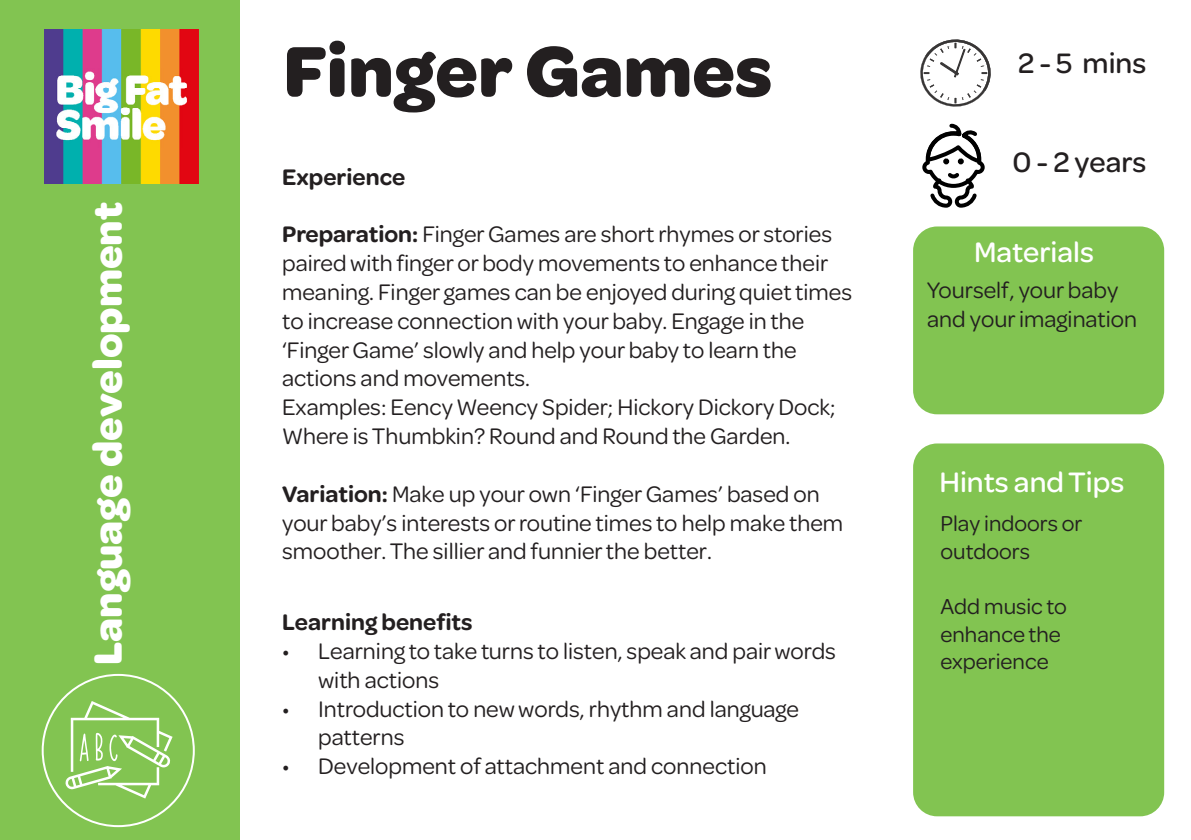
<style>
.page{position:relative;width:1191px;height:840px;background:#fff}
.page>*{position:absolute;margin:0;border:0;box-sizing:border-box;transform-origin:0 0}
.t1{font:700 76px "Omnes";color:#231f20}
.t2{font:700 42px "Omnes";color:#fff}
.t3{font:500 30px "Omnes";color:#fff}
.t4{font:500 30px "Omnes";color:#231f20}
.t5{font:24px/28.8px "Omnes";color:#231f20}
.t6{font:600 24px "Omnes";color:#231f20}
.t7{font:23px "Omnes";color:#231f20}
.s1{font-weight:600}
</style>
<div class="page">
<div style="left:0;top:0;width:239px;height:839px;background:#82c451"></div>
<div style="left:913px;top:443px;width:251px;height:372px;background:#82c451;border-radius:24px"></div>
<div style="left:913px;top:226px;width:251px;height:188px;background:#82c451;border-radius:24px"></div>
<img style="left:44px;top:29px;width:155px;height:155px">
<svg style="left:920px;top:39px;width:71px;height:68px"></svg>
<svg style="left:922px;top:123px;width:63px;height:85px"></svg>
<svg style="left:65px;top:701px;width:108px;height:97px"></svg>
<p class="t2" style="left:78px;top:664px;width:463px;rotate:-90deg">Language development</p>
<p class="t1" style="left:283px;top:17px;width:490px">Finger Games</p>
<p class="t6" style="left:282px;top:160px;width:125px">Experience</p>
<p class="t5" style="left:282px;top:218px;width:571px"><span class="s1">Preparation:</span> Finger Games are short rhymes or stories paired with finger or body movements to enhance their meaning. Finger games can be enjoyed during quiet times to increase connection with your baby. Engage in the</p>
<p class="t5" style="left:282px;top:334px;width:516px">‘Finger Game’ slowly and help your baby to learn the actions and movements.</p>
<p class="t5" style="left:282px;top:391px;width:555px">Examples: Eency Weency Spider; Hickory Dickory Dock;<br>Where is Thumbkin? Round and Round the Garden.</p>
<p class="t5" style="left:282px;top:478px;width:562px"><span class="s1">Variation:</span> Make up your own ‘Finger Games’ based on your baby’s interests or routine times to help make them smoother. The sillier and funnier the better.</p>
<p class="t6" style="left:282px;top:605px;width:192px">Learning benefits</p>
<p class="t5" style="left:318px;top:634px;width:519px;text-indent:-36px">• Learning to take turns to listen, speak and pair words with actions</p>
<p class="t5" style="left:318px;top:692px;width:482px;text-indent:-36px">• Introduction to new words, rhythm and language patterns</p>
<p class="t5" style="left:282px;top:750px;width:486px">• Development of attachment and connection</p>
<p class="t4" style="left:1018px;top:43px;width:130px">2 - 5 mins</p>
<p class="t4" style="left:1012px;top:141px;width:135px">0 - 2 years</p>
<p class="t3" style="left:974px;top:231px;width:121px">Materials</p>
<p class="t5" style="left:927px;top:274px;width:211px">Yourself, your baby and your imagination</p>
<p class="t3" style="left:939px;top:461px;width:186px">Hints and Tips</p>
<p class="t7" style="left:940px;top:507px;width:143px">Play indoors or</p>
<p class="t7" style="left:940px;top:535px;width:91px">outdoors</p>
<p class="t7" style="left:940px;top:590px;width:128px">Add music to</p>
<p class="t7" style="left:940px;top:618px;width:122px">enhance the</p>
<p class="t7" style="left:940px;top:645px;width:110px">experience</p>
</div>
